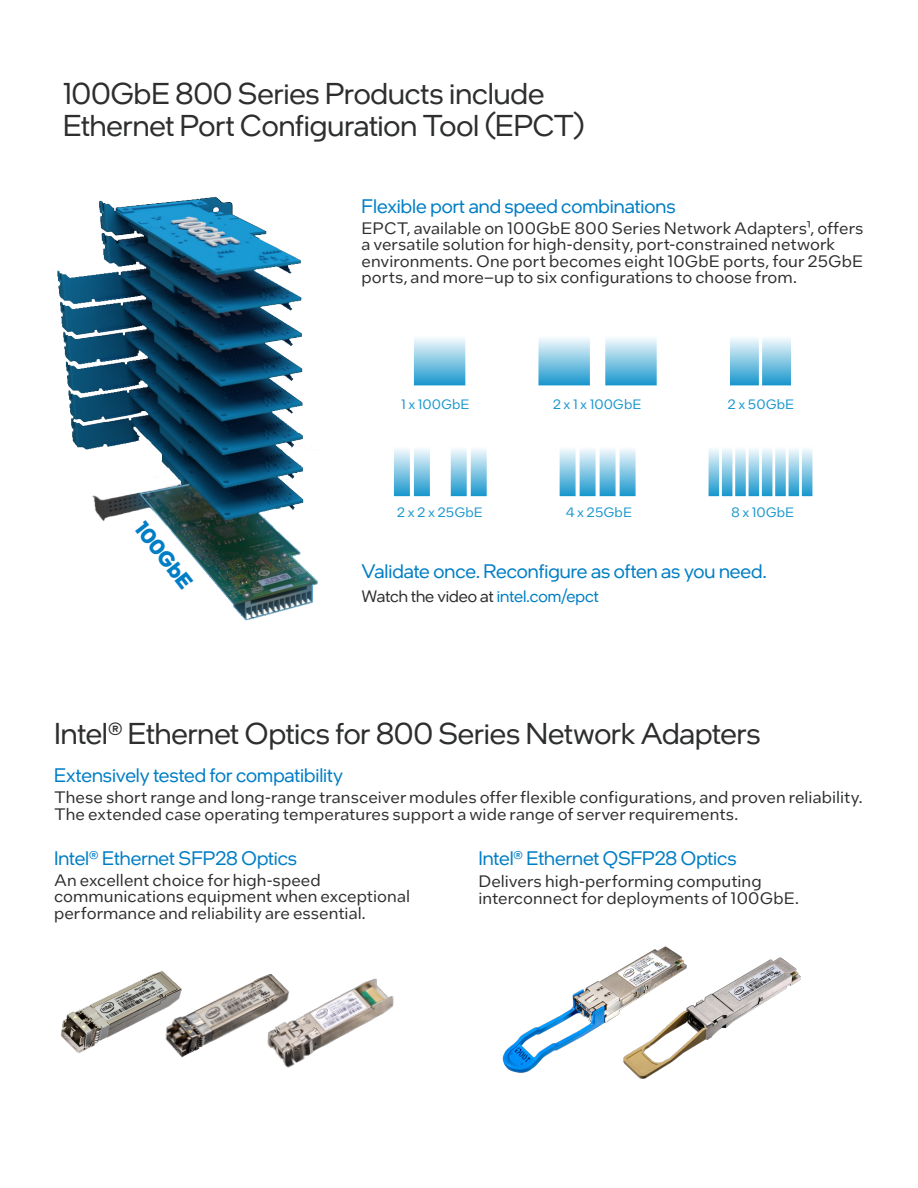
<style>
.page{position:relative;width:918px;height:1188px;background:#fff}
.page>*{position:absolute;margin:0;border:0;box-sizing:border-box;transform-origin:0 0}
.t1{font:30px/31.5px "Intel One Display";letter-spacing:-.005em;color:#2d2f2e}
.t2{font:700 21px "Intel One Display";color:#007ec5}
.t3{font:19.5px "Intel One Display";color:#007ec5}
.t4{font:16.5px/16.5px "Intel One Text";letter-spacing:.005em;color:#2d2f2e}
.t5{font:16.5px "Intel One Display";color:#2d2f2e}
.t6{font:13.5px "Intel One Text";color:#1997cd}
.s1{color:#007ec5}
</style>
<div class="page">
<svg style="left:414px;top:338px;width:51px;height:47px"></svg>
<svg style="left:735px;top:449px;width:11px;height:47px"></svg>
<svg style="left:709px;top:449px;width:10px;height:47px"></svg>
<svg style="left:749px;top:449px;width:10px;height:47px"></svg>
<svg style="left:722px;top:449px;width:10px;height:47px"></svg>
<svg style="left:762px;top:449px;width:10px;height:47px"></svg>
<svg style="left:775px;top:449px;width:11px;height:47px"></svg>
<svg style="left:789px;top:449px;width:10px;height:47px"></svg>
<svg style="left:802px;top:449px;width:10px;height:47px"></svg>
<svg style="left:414px;top:449px;width:16px;height:47px"></svg>
<svg style="left:471px;top:449px;width:16px;height:47px"></svg>
<svg style="left:394px;top:449px;width:16px;height:47px"></svg>
<svg style="left:451px;top:449px;width:16px;height:47px"></svg>
<svg style="left:580px;top:449px;width:16px;height:47px"></svg>
<svg style="left:620px;top:449px;width:16px;height:47px"></svg>
<svg style="left:560px;top:449px;width:16px;height:47px"></svg>
<svg style="left:600px;top:449px;width:16px;height:47px"></svg>
<svg style="left:730px;top:338px;width:29px;height:47px"></svg>
<svg style="left:605px;top:338px;width:52px;height:47px"></svg>
<svg style="left:762px;top:338px;width:29px;height:47px"></svg>
<svg style="left:538px;top:338px;width:52px;height:47px"></svg>
<img style="left:57px;top:196px;width:261px;height:425px">
<img style="left:61px;top:976px;width:88px;height:78px">
<img style="left:149px;top:971px;width:105px;height:87px">
<img style="left:254px;top:974px;width:140px;height:94px">
<img style="left:502px;top:1010px;width:67px;height:63px">
<img style="left:569px;top:946px;width:232px;height:133px">
<h1 class="t1" style="left:63px;top:77px;width:523px">100GbE 800 Series Products include<br>Ethernet Port Configuration Tool (EPCT)</h1>
<p class="t3" style="left:362px;top:194px;width:316px">Flexible port and speed combinations</p>
<p class="t4" style="left:362px;top:219px;width:504px">EPCT, available on 100GbE 800 Series Network Adapters¹, offers a versatile solution for high-density, port-constrained network environments. One port becomes eight 10GbE ports, four 25GbE ports, and more–up to six configurations to choose from.</p>
<p class="t6" style="left:401px;top:396px;width:70px">1 x 100GbE</p>
<p class="t6" style="left:553px;top:396px;width:90px">2 x 1 x 100GbE</p>
<p class="t6" style="left:728px;top:396px;width:68px">2 x 50GbE</p>
<p class="t2" style="left:151px;top:515px;width:80px;rotate:52deg">100GbE</p>
<p class="t6" style="left:397px;top:504px;width:88px">2 x 2 x 25GbE</p>
<p class="t6" style="left:566px;top:504px;width:68px">4 x 25GbE</p>
<p class="t6" style="left:731px;top:504px;width:65px">8 x 10GbE</p>
<p class="t3" style="left:362px;top:559px;width:407px">Validate once. Reconfigure as often as you need.</p>
<p class="t5" style="left:362px;top:586px;width:239px">Watch the video at <span class="s1">intel.com/epct</span></p>
<h1 class="t1" style="left:54px;top:717px;width:708px">Intel® Ethernet Optics for 800 Series Network Adapters</h1>
<p class="t3" style="left:54px;top:763px;width:291px">Extensively tested for compatibility</p>
<p class="t4" style="left:54px;top:789px;width:810px">These short range and long-range transceiver modules offer flexible configurations, and proven reliability.<br>The extended case operating temperatures support a wide range of server requirements.</p>
<p class="t3" style="left:54px;top:846px;width:245px">Intel® Ethernet SFP28 Optics</p>
<p class="t4" style="left:54px;top:871px;width:358px">An excellent choice for high-speed communications equipment when exceptional performance and reliability are essential.</p>
<p class="t3" style="left:478px;top:846px;width:260px">Intel® Ethernet QSFP28 Optics</p>
<p class="t4" style="left:478px;top:872px;width:322px">Delivers high-performing computing interconnect for deployments of 100GbE.</p>
</div>
